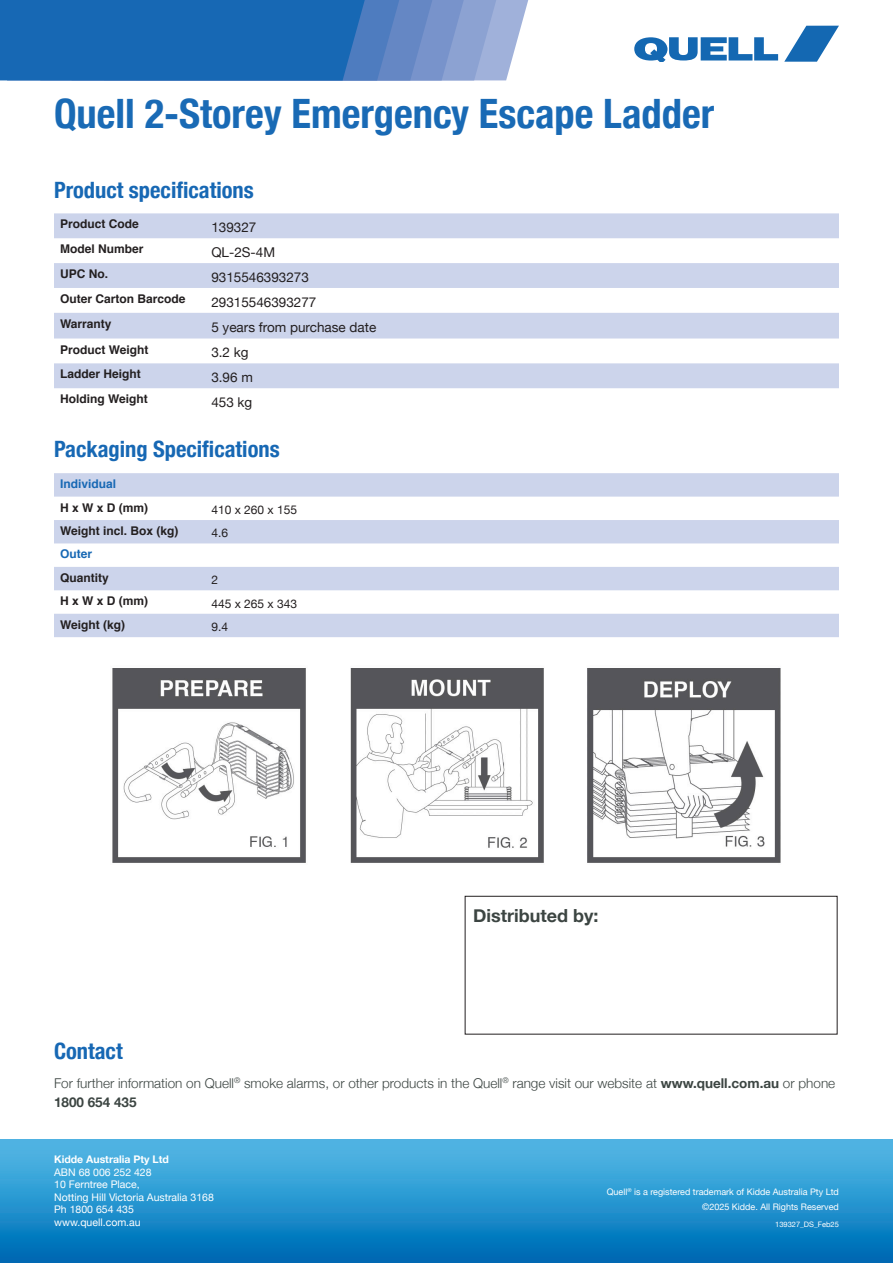
<style>
.page{position:relative;width:893px;height:1263px;background:#fff}
.page>*{position:absolute;margin:0;border:0;box-sizing:border-box;transform-origin:0 0}
.t1{font:700 condensed 40.5px "Helvetica Neue";color:#196ab5}
.t2{font:700 condensed 22.5px "Helvetica Neue";color:#1768b4}
.t3{font:700 18px "Helvetica Neue";color:#3c4542}
.t4{font:300 13.5px/19.5px "Helvetica Neue";color:#3c4542}
.t5{font:13.5px "Helvetica Neue";color:#231f20}
.t6{font:700 12px "Helvetica";color:#231f20}
.t7{font:12px "Helvetica Neue";color:#231f20}
.t8{font:700 12px "Helvetica";color:#1768b4}
.t9{font:10.5px "Helvetica Neue";color:#fff}
.t10{font:700 10.5px/12.6px "Helvetica Neue";color:#fff}
.t11{font:9px/15px "Helvetica Neue";color:#fff;text-align:right}
.t12{font:7.5px "Helvetica Neue";color:#fff}
.s1{font-weight:700}
.s2{font-weight:400}
</style>
<div class="page">
<svg style="left:0;top:0;width:528px;height:80px;background:#3978bc"></svg>
<svg style="left:54px;top:213px;width:785px;height:175px;fill:#ccd4eb"></svg>
<div style="left:0;top:1140px;width:893px;height:123px;background:linear-gradient(to bottom,#56bde8,#006ab5)"></div>
<svg style="left:784px;top:26px;width:55px;height:36px"></svg>
<svg style="left:634px;top:37px;width:144px;height:25px"></svg>
<div style="left:465px;top:896px;width:372px;height:138px;border:1px solid #231f20"></div>
<img style="left:112px;top:668px;width:669px;height:195px">
<svg style="left:54px;top:473px;width:785px;height:164px;fill:#ccd4eb"></svg>
<p class="t1" style="left:54px;top:80px;width:662px">Quell 2-Storey Emergency Escape Ladder</p>
<p class="t2" style="left:54px;top:171px;width:201px">Product specifications</p>
<p class="t6" style="left:60px;top:214px;width:80px">Product Code</p>
<p class="t5" style="left:211px;top:218px;width:47px">139327</p>
<p class="t6" style="left:60px;top:239px;width:85px">Model Number</p>
<p class="t5" style="left:211px;top:243px;width:65px">QL-2S-4M</p>
<p class="t6" style="left:60px;top:264px;width:49px">UPC No.</p>
<p class="t5" style="left:211px;top:267px;width:99px">9315546393273</p>
<p class="t6" style="left:60px;top:289px;width:127px">Outer Carton Barcode</p>
<p class="t5" style="left:211px;top:292px;width:107px">29315546393277</p>
<p class="t6" style="left:60px;top:314px;width:53px">Warranty</p>
<p class="t5" style="left:211px;top:317px;width:167px">5 years from purchase date</p>
<p class="t6" style="left:60px;top:340px;width:90px">Product Weight</p>
<p class="t5" style="left:211px;top:343px;width:39px">3.2 kg</p>
<p class="t6" style="left:60px;top:364px;width:82px">Ladder Height</p>
<p class="t5" style="left:211px;top:368px;width:43px">3.96 m</p>
<p class="t6" style="left:60px;top:389px;width:89px">Holding Weight</p>
<p class="t5" style="left:211px;top:393px;width:43px">453 kg</p>
<p class="t2" style="left:54px;top:431px;width:227px">Packaging Specifications</p>
<p class="t8" style="left:60px;top:474px;width:58px">Individual</p>
<p class="t6" style="left:60px;top:498px;width:90px">H x W x D (mm)</p>
<p class="t7" style="left:211px;top:501px;width:87px">410 x 260 x 155</p>
<p class="t6" style="left:60px;top:521px;width:120px">Weight incl. Box (kg)</p>
<p class="t7" style="left:211px;top:524px;width:18px">4.6</p>
<p class="t8" style="left:60px;top:544px;width:34px">Outer</p>
<p class="t6" style="left:60px;top:568px;width:50px">Quantity</p>
<p class="t7" style="left:211px;top:571px;width:8px">2</p>
<p class="t6" style="left:60px;top:591px;width:90px">H x W x D (mm)</p>
<p class="t7" style="left:211px;top:595px;width:87px">445 x 265 x 343</p>
<p class="t6" style="left:60px;top:615px;width:67px">Weight (kg)</p>
<p class="t7" style="left:211px;top:618px;width:18px">9.4</p>
<p class="t3" style="left:473px;top:902px;width:127px">Distributed by:</p>
<p class="t2" style="left:54px;top:1033px;width:70px">Contact</p>
<p class="t4" style="left:54px;top:1072px;width:783px">For further information on Quell<sup>®</sup> smoke alarms, or other products in the Quell<sup>®</sup> range visit our website at <span class="s1">www.quell.com.au</span> or phone<br><span class="s1">1800 654 435</span></p>
<p class="t10" style="left:54px;top:1153px;width:116px">Kidde Australia Pty Ltd<br><span class="s2">ABN 68 006 252 428</span></p>
<p class="t9" style="left:54px;top:1177px;width:87px">10 Ferntree Place,</p>
<p class="t9" style="left:54px;top:1189px;width:161px">Notting Hill Victoria Australia 3168</p>
<p class="t9" style="left:54px;top:1202px;width:81px">Ph 1800 654 435</p>
<p class="t9" style="left:54px;top:1214px;width:88px">www.quell.com.au</p>
<p class="t12" style="left:775px;top:1219px;width:65px">139327_DS_Feb25</p>
<p class="t11" style="left:607px;top:1185px;width:234px">Quell<sup>®</sup> is a registered trademark of Kidde Australia Pty Ltd ©2025 Kidde. All Rights Reserved</p>
</div>
